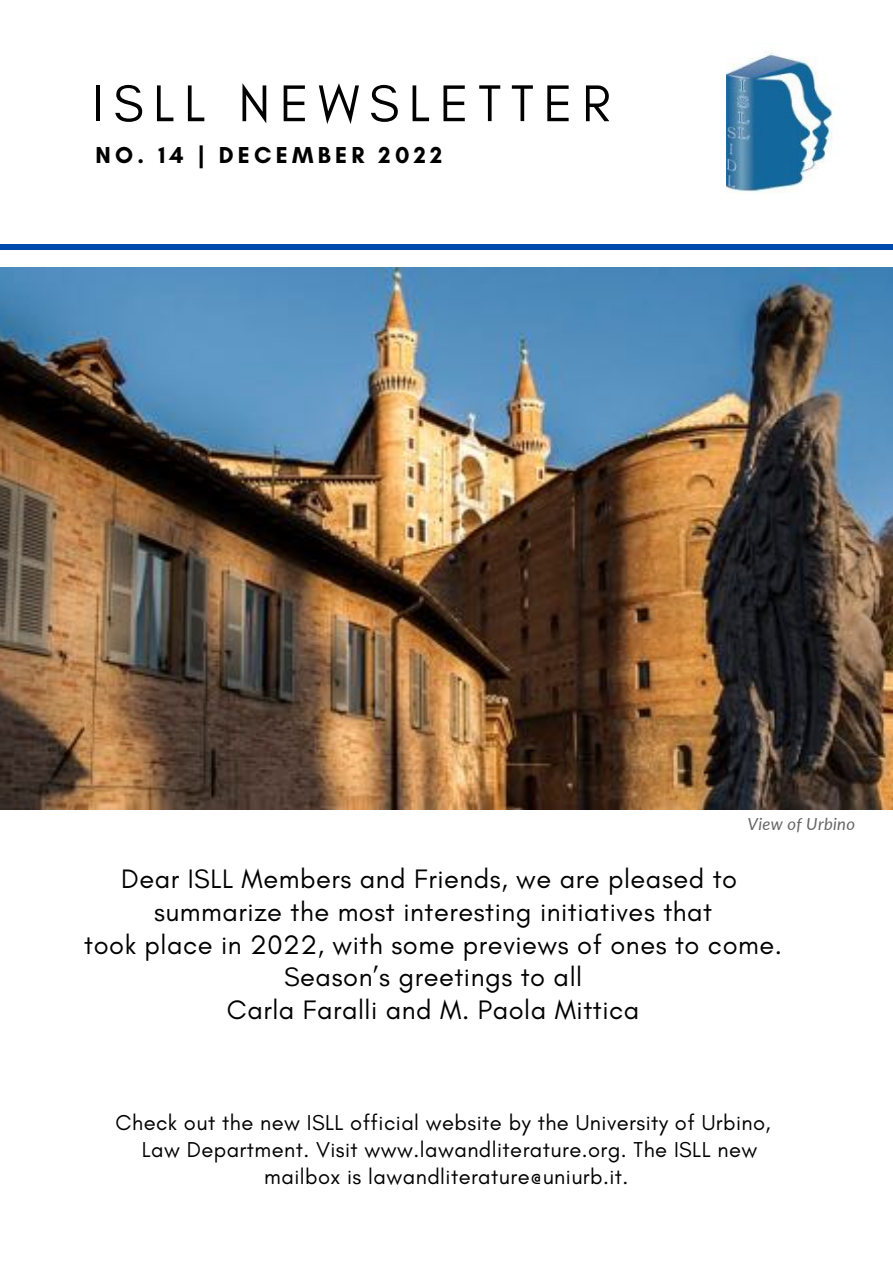
<style>
.page{position:relative;width:893px;height:1264px;background:#fff}
.page>*{position:absolute;margin:0;border:0;box-sizing:border-box;transform-origin:0 0}
.t1{font:52.65px "Glacial Indifference";letter-spacing:.18em;color:#010101}
.t2{font:27.15px/32.5px "Glacial Indifference";letter-spacing:.02em;color:#010101;text-align:center}
.t3{font:700 23.55px "Glacial Indifference";letter-spacing:.18em;color:#000}
.t4{font:21.9px/27px "Glacial Indifference";letter-spacing:.02em;color:#010101;text-align:center}
.t5{font:italic 16.65px "Lato";letter-spacing:.02em;color:#666}
</style>
<div class="page">
<hr style="left:0;top:245px;width:892px;height:4px;background:#004aad">
<img style="left:0;top:267px;width:892px;height:542px">
<img style="left:726px;top:52px;width:107px;height:141px">
<h1 class="t1" style="left:92px;top:71px;width:520px">ISLL NEWSLETTER</h1>
<p class="t3" style="left:96px;top:141px;width:348px">NO. 14 | DECEMBER 2022</p>
<p class="t5" style="left:747px;top:814px;width:109px">View of Urbino</p>
<p class="t2" style="left:84px;top:862px;width:699px">Dear ISLL Members and Friends, we are pleased to summarize the most interesting initiatives that<br>took place in 2022, with some previews of ones to come.<br>Season’s greetings to all<br>Carla Faralli and M. Paola Mittica</p>
<p class="t4" style="left:116px;top:1109px;width:656px">Check out the new ISLL official website by the University of Urbino,<br>Law Department. Visit www.lawandliterature.org. The ISLL new mailbox is lawandliterature@uniurb.it.</p>
</div>
